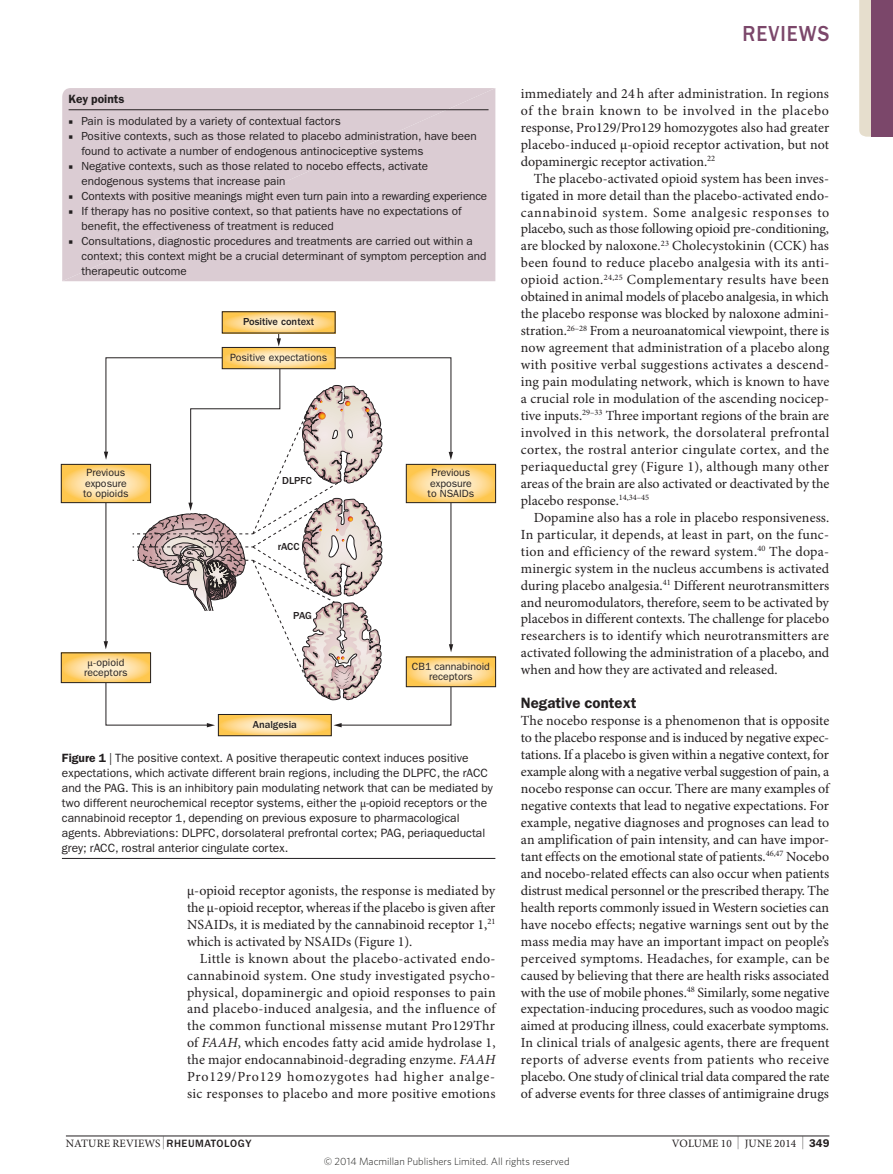
<style>
.page{position:relative;width:893px;height:1174px;background:#fff}
.page>*{position:absolute;margin:0;border:0;box-sizing:border-box;transform-origin:0 0}
.t1{font:500 22.5px "ITC Franklin Gothic Std";letter-spacing:.05em;color:#7b476a;scale:.9 1}
.Head_1{font:600 15px "ITC Franklin Gothic Std";color:#231f20}
.Body_text{font:13.95px/17px "Minion Pro";color:#231f20;text-align:justify}
.Body_first{font:13.95px/17px "Minion Pro";color:#231f20;text-align:justify}
.Figure_caption{font:12px/15px "ITC Franklin Gothic Std";color:#231f20}
.Box_title{font:600 12px "ITC Franklin Gothic Std";color:#231f20}
.Box_body_bullet{font:11.7px/15px "ITC Franklin Gothic Std";color:#231f20}
.t2{font:11.25px "Minion Pro";letter-spacing:.01em;color:#231f20}
.t3{font:10.5px/10.5px "ITC Franklin Gothic Std";color:#231f20;text-align:center}
.t4{font:300 10.5px "Whitney";color:#1d1d1b}
.t5{font:500 10.5px "ITC Franklin Gothic Std";color:#231f20}
.s1{font-family:"Minion Pro"}
.s2{font-weight:600}
.s3{font-style:italic}
.s4{font-size:12.9px}
.s5{font-family:"ITC Franklin Gothic Std";font-weight:500;font-size:10.95px}
.s6{font-family:"ITC Franklin Gothic Std";font-weight:600}
</style>
<div class="page">
<hr style="left:66px;top:1135px;width:763px;height:1px;background:#231f20">
<div style="left:62px;top:88px;width:433px;height:193px;background:#dbccd3"></div>
<hr style="left:69px;top:109px;width:420px;height:1px;background:#231f20">
<svg style="left:63px;top:654px;width:41px;height:27px"></svg>
<div style="left:61px;top:652px;width:90px;height:31px;border:1px solid #231f20"></div>
<svg style="left:277px;top:333px;width:4px;height:13px"></svg>
<svg style="left:224px;top:313px;width:109px;height:18px;background:#feda91"></svg>
<div style="left:222px;top:311px;width:113px;height:22px;border:1px solid #231f20"></div>
<svg style="left:224px;top:349px;width:109px;height:8px"></svg>
<div style="left:222px;top:347px;width:113px;height:22px;border:1px solid #231f20"></div>
<svg style="left:63px;top:466px;width:41px;height:35px"></svg>
<div style="left:61px;top:464px;width:90px;height:39px;border:1px solid #231f20"></div>
<svg style="left:453px;top:466px;width:41px;height:35px"></svg>
<div style="left:406px;top:464px;width:90px;height:39px;border:1px solid #231f20"></div>
<svg style="left:453px;top:658px;width:41px;height:27px"></svg>
<div style="left:406px;top:656px;width:90px;height:31px;border:1px solid #231f20"></div>
<svg style="left:220px;top:727px;width:109px;height:7px"></svg>
<div style="left:218px;top:714px;width:113px;height:22px;border:1px solid #231f20"></div>
<svg style="left:104px;top:357px;width:349px;height:370px"></svg>
<hr style="left:62px;top:858px;width:433px;height:1px;background:#231f20">
<svg style="left:859px;top:0;width:13px;height:137px;background:#ded3c6"></svg>
<div style="left:872px;top:0;width:21px;height:137px;background:#7b476a"></div>
<p class="Box_title" style="left:69px;top:92px;width:57px">Key points</p>
<p class="Box_body_bullet" style="left:69px;top:113px;width:274px"><span class="s1">■</span> Pain is modulated by a variety of contextual factors</p>
<p class="Box_body_bullet" style="left:81px;top:128px;width:397px;text-indent:-13px"><span class="s1">■</span> Positive contexts, such as those related to placebo administration, have been found to activate a number of endogenous antinociceptive systems</p>
<p class="Box_body_bullet" style="left:81px;top:158px;width:348px;text-indent:-13px"><span class="s1">■</span> Negative contexts, such as those related to nocebo effects, activate endogenous systems that increase pain</p>
<p class="Box_body_bullet" style="left:69px;top:188px;width:420px"><span class="s1">■</span> Contexts with positive meanings might even turn pain into a rewarding experience</p>
<p class="Box_body_bullet" style="left:81px;top:203px;width:382px;text-indent:-13px"><span class="s1">■</span> If therapy has no positive context, so that patients have no expectations of benefit, the effectiveness of treatment is reduced</p>
<p class="Box_body_bullet" style="left:81px;top:233px;width:407px;text-indent:-13px"><span class="s1">■</span> Consultations, diagnostic procedures and treatments are carried out within a context; this context might be a crucial determinant of symptom perception and therapeutic outcome</p>
<p class="t3" style="left:83px;top:467px;width:47px">Previous exposure to opioids</p>
<p class="t3" style="left:84px;top:657px;width:45px"><span class="s1">μ-</span>opioid receptors</p>
<p class="t5" style="left:243px;top:316px;width:73px">Positive context</p>
<p class="t3" style="left:230px;top:352px;width:98px">Positive expectations</p>
<p class="t5" style="left:282px;top:474px;width:31px">DLPFC</p>
<p class="t5" style="left:278px;top:541px;width:23px">rACC</p>
<p class="t5" style="left:293px;top:610px;width:20px">PAG</p>
<p class="t5" style="left:253px;top:719px;width:46px">Analgesia</p>
<p class="t3" style="left:428px;top:467px;width:48px">Previous exposure to NSAIDs</p>
<p class="t3" style="left:412px;top:661px;width:79px">CB1 cannabinoid receptors</p>
<p class="Figure_caption" style="left:62px;top:750px;width:432px"><span class="s2">Figure 1</span> | The positive context. A positive therapeutic context induces positive expectations, which activate different brain regions, including the DLPFC, the rACC and the PAG. This is an inhibitory pain modulating network that can be mediated by two different neurochemical receptor systems, either the <span class="s1">μ</span>‑opioid receptors or the cannabinoid receptor 1, depending on previous exposure to pharmacological agents. Abbreviations: DLPFC, dorsolateral prefrontal cortex; PAG, periaqueductal grey; rACC, rostral anterior cingulate cortex.</p>
<p class="Body_text" style="left:187px;top:882px;width:310px">μ‑opioid receptor agonists, the response is mediated by the μ‑opioid receptor, whereas if the placebo is given after NSAIDs, it is mediated by the cannabinoid receptor 1,<sup>21 </sup>which is activated by NSAIDs (Figure 1).</p>
<p class="Body_text" style="left:187px;top:950px;width:310px;text-indent:13px">Little is known about the placebo-activated endo&shy;cannabinoid system. One study investigated psycho&shy;physical, dopaminergic and opioid responses to pain and placebo-induced analgesia, and the influence of the common functional missense mutant Pro129Thr of <span class="s3">FAAH</span>, which encodes fatty acid amide hydrolase 1, the major endocannabinoid-degrading enzyme. <span class="s3">FAAH </span>Pro129/Pro129 homozygotes had higher analge&shy;sic responses to placebo and more positive emotions</p>
<p class="t1" style="left:742px;top:21px;width:98px">REVIEWS</p>
<p class="Body_text" style="left:521px;top:85px;width:310px">immediately and 24 h after administration. In regions of the brain known to be involved in the placebo response, Pro129/Pro129 homozygotes also had greater placebo-induced μ‑opioid receptor activation, but not dopaminergic receptor activation.<sup>22</sup></p>
<p class="Body_text" style="left:521px;top:170px;width:310px;text-indent:13px">The placebo-activated opioid system has been inves&shy;tigated in more detail than the placebo-activated endo&shy;cannabinoid system. Some analgesic responses to placebo, such as those following opioid pre--conditioning, are blocked by naloxone.<sup>23</sup> Cholecystokinin (CCK) has been found to reduce placebo analgesia with its anti&shy;opioid action.<sup>24,25</sup> Complementary results have been obtained in animal models of placebo analgesia, in which the placebo response was blocked by naloxone admini&shy;stration.<sup>26–28</sup> From a neuroanatomical viewpoint, there is now agreement that administration of a placebo along with positive verbal suggestions activates a descend&shy;ing pain modulating network, which is known to have a crucial role in modulation of the ascending nocicep&shy;tive inputs.<sup>29–33</sup> Three important regions of the brain are involved in this network, the dorsolateral prefrontal cortex, the rostral anterior cingulate cortex, and the periaqueductal grey (Figure 1), although many other areas of the brain are also activated or deactivated by the placebo response.<sup>14,34–45</sup></p>
<p class="Body_text" style="left:521px;top:509px;width:310px;text-indent:13px">Dopamine also has a role in placebo responsiveness.<br>In particular, it depends, at least in part, on the func&shy;tion and efficiency of the reward system.<sup>40</sup> The dopa&shy;minergic system in the nucleus accumbens is activated during placebo analgesia.<sup>41</sup> Different neurotransmitters and neuromodulators, therefore, seem to be activated by placebos in different contexts. The challenge for placebo researchers is to identify which neurotransmitters are activated following the administration of a placebo, and when and how they are activated and released.</p>
<p class="Head_1" style="left:521px;top:694px;width:117px">Negative context</p>
<p class="Body_first" style="left:521px;top:713px;width:310px">The nocebo response is a phenomenon that is opposite to the placebo response and is induced by negative expec&shy;tations. If a placebo is given within a negative context, for example along with a negative verbal suggestion of pain, a nocebo response can occur. There are many examples of negative contexts that lead to negative expectations. For example, negative diagnoses and prognoses can lead to an amplification of pain intensity, and can have impor&shy;tant effects on the emotional state of patients.<sup>46,47</sup> Nocebo and nocebo-related effects can also occur when patients distrust medical personnel or the prescribed therapy. The health reports commonly issued in Western societies can have nocebo effects; negative warnings sent out by the mass media may have an important impact on people’s perceived symptoms. Headaches, for example, can be caused by believing that there are health risks associated with the use of mobile phones.<sup>48</sup> Similarly, some negative expectation-inducing procedures, such as voodoo magic aimed at producing illness, could exacerbate symptoms.<br>In clinical trials of analgesic agents, there are frequent reports of adverse events from patients who receive placebo. One study of clinical trial data compared the rate of adverse events for three classes of antimigraine drugs</p>
<p class="t2" style="left:66px;top:1136px;width:187px">NATURE REVIEWS <span class="s4">|</span> <span class="s5">RHEUMATOLOGY</span></p>
<p class="t2" style="left:672px;top:1136px;width:159px">VOLUME 10 <span class="s4">|</span> JUNE 2014 <span class="s4">|</span> <span class="s6">349</span></p>
<p class="t4" style="left:324px;top:1154px;width:247px">© 2014 Macmillan Publishers Limited. All rights reserved</p>
</div>
